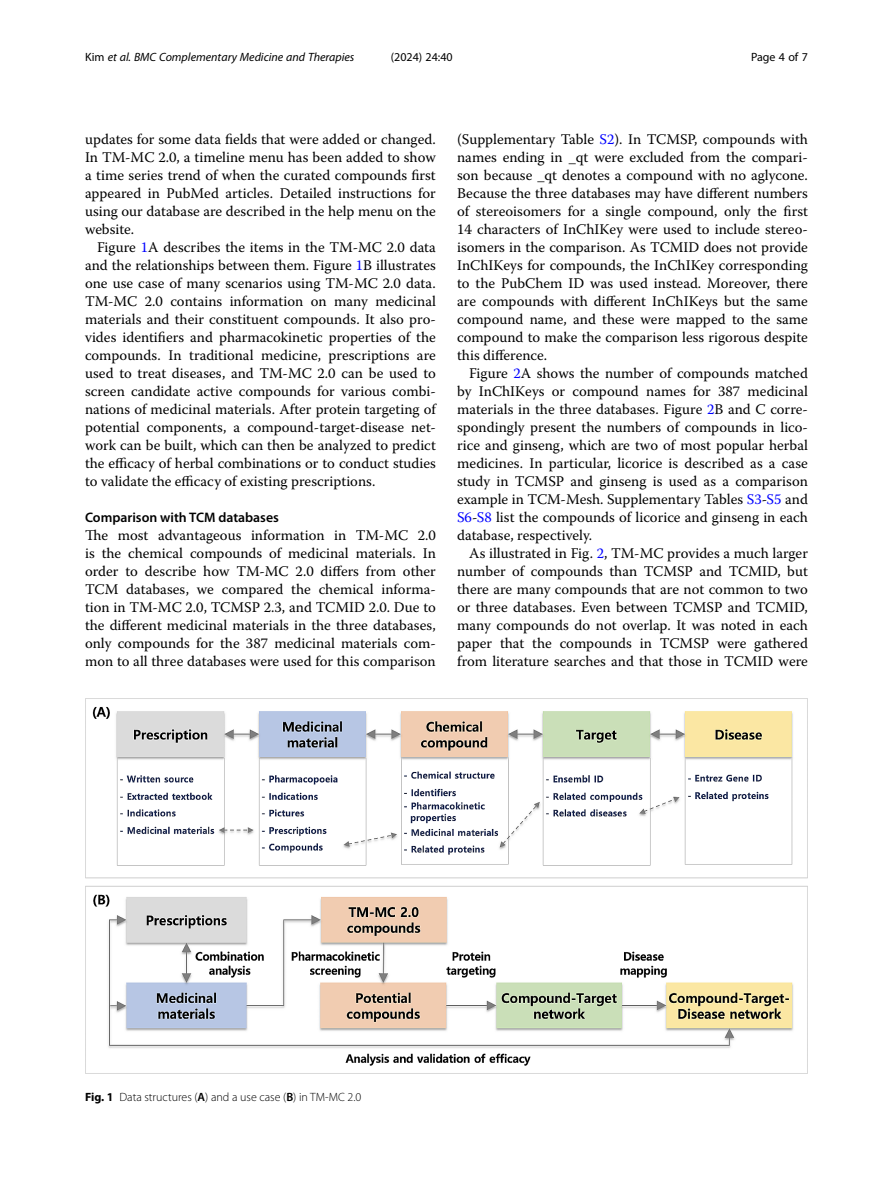
<style>
.page{position:relative;width:893px;height:1191px;background:#fff}
.page>*{position:absolute;margin:0;border:0;box-sizing:border-box;transform-origin:0 0}
.Body_Text_Indent{font:14.7px/18px "Warnock Pro";color:#000;text-align:justify}
.Body_Text{font:14.7px/18px "Warnock Pro";color:#000;text-align:justify}
.Head_2{font:600 13.8px "Myriad Pro";color:#000}
.Figure_Caption{font:300 12px "Myriad Pro";color:#000}
.t1{font:italic 12px "Myriad Pro";color:#000}
.t2{font:12px "Myriad Pro";color:#000}
.s1{font-style:normal}
.s2{color:#00f}
.s3{font-weight:700}
.s4{font-weight:600}
</style>
<div class="page">
<img style="left:85px;top:698px;width:723px;height:376px">
<p class="t1" style="left:85px;top:50px;width:271px"><span class="s1">Kim</span> et al. BMC Complementary Medicine and Therapies</p>
<p class="t2" style="left:391px;top:50px;width:63px">(2024) 24:40</p>
<p class="t2" style="left:751px;top:50px;width:58px">Page 4 of 7</p>
<p class="Body_Text" style="left:85px;top:130px;width:352px">updates for some data fields that were added or changed.<br>In TM-MC 2.0, a timeline menu has been added to show a time series trend of when the curated compounds first appeared in PubMed articles. Detailed instructions for using our database are described in the help menu on the website.</p>
<p class="Body_Text_Indent" style="left:85px;top:238px;width:352px;text-indent:12px">Figure <span class="s2">1</span>A describes the items in the TM-MC 2.0 data and the relationships between them. Figure <span class="s2">1</span>B illustrates one use case of many scenarios using TM-MC 2.0 data.<br>TM-MC 2.0 contains information on many medicinal materials and their constituent compounds. It also pro&shy;vides identifiers and pharmacokinetic properties of the compounds. In traditional medicine, prescriptions are used to treat diseases, and TM-MC 2.0 can be used to screen candidate active compounds for various combi&shy;nations of medicinal materials. After protein targeting of potential components, a compound-target-disease net&shy;work can be built, which can then be analyzed to predict the efficacy of herbal combinations or to conduct studies to validate the efficacy of existing prescriptions.</p>
<p class="Head_2" style="left:85px;top:509px;width:195px">Comparison with TCM databases</p>
<p class="Body_Text" style="left:85px;top:526px;width:352px">The most advantageous information in TM-MC 2.0 is the chemical compounds of medicinal materials. In order to describe how TM-MC 2.0 differs from other TCM databases, we compared the chemical informa&shy;tion in TM-MC 2.0, TCMSP 2.3, and TCMID 2.0. Due to the different medicinal materials in the three databases, only compounds for the 387 medicinal materials com&shy;mon to all three databases were used for this comparison</p>
<p class="Body_Text" style="left:457px;top:130px;width:352px">(Supplementary Table <span class="s2">S2</span>). In TCMSP, compounds with names ending in _qt were excluded from the compari&shy;son because _qt denotes a compound with no aglycone.<br>Because the three databases may have different numbers of stereoisomers for a single compound, only the first 14 characters of InChIKey were used to include stereo&shy;isomers in the comparison. As TCMID does not provide InChIKeys for compounds, the InChIKey corresponding to the PubChem ID was used instead. Moreover, there are compounds with different InChIKeys but the same compound name, and these were mapped to the same compound to make the comparison less rigorous despite this difference.</p>
<p class="Body_Text_Indent" style="left:457px;top:364px;width:352px;text-indent:12px">Figure <span class="s2">2</span>A shows the number of compounds matched by InChIKeys or compound names for 387 medicinal materials in the three databases. Figure <span class="s2">2</span>B and C corre&shy;spondingly present the numbers of compounds in lico&shy;rice and ginseng, which are two of most popular herbal medicines. In particular, licorice is described as a case study in TCMSP and ginseng is used as a comparison example in TCM-Mesh. Supplementary Tables <span class="s2">S3</span>-<span class="s2">S5</span> and <span class="s2">S6</span>-<span class="s2">S8</span> list the compounds of licorice and ginseng in each database, respectively.</p>
<p class="Body_Text_Indent" style="left:457px;top:544px;width:352px;text-indent:12px">As illustrated in Fig. <span class="s2">2</span>, TM-MC provides a much larger number of compounds than TCMSP and TCMID, but there are many compounds that are not common to two or three databases. Even between TCMSP and TCMID, many compounds do not overlap. It was noted in each paper that the compounds in TCMSP were gathered from literature searches and that those in TCMID were</p>
<p class="Figure_Caption" style="left:85px;top:1090px;width:278px"><span class="s3">Fig. 1</span> Data structures (<span class="s4">A</span>) and a use case (<span class="s4">B</span>) in TM-MC 2.0</p>
</div>
